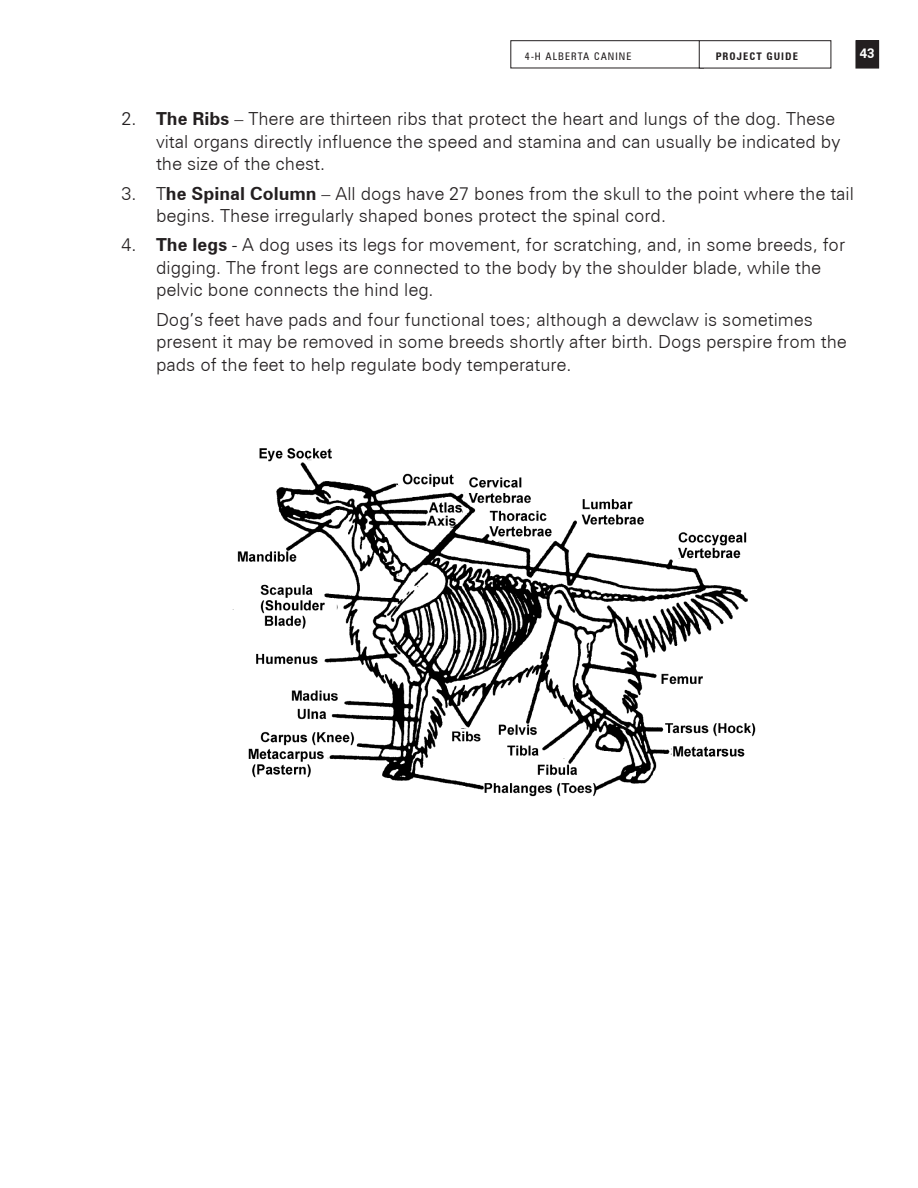
<style>
.page{position:relative;width:918px;height:1188px;background:#fff}
.page>*{position:absolute;margin:0;border:0;box-sizing:border-box;transform-origin:0 0}
.Bullet_Numbers{font:300 18px/22.5px "Zurich BT";color:#231f20}
.t1{font:700 13.5px "Zurich BT";color:#fff}
.t2{font:condensed 10.5px "Zurich BT";letter-spacing:.1em;color:#231f20}
.t3{font:700 condensed 10.5px "Zurich BT";letter-spacing:.1em;color:#231f20}
.s1{font-weight:700}
</style>
<div class="page">
<div style="left:856px;top:41px;width:23px;height:27px;background:#231f20"></div>
<div style="left:856px;top:40px;width:23px;height:28px;border:1px solid #231f20"></div>
<img style="left:232px;top:447px;width:524px;height:350px">
<p class="t2" style="left:525px;top:50px;width:108px">4-H ALBERTA CANINE</p>
<p class="t3" style="left:716px;top:49px;width:84px">PROJECT GUIDE</p>
<p class="t1" style="left:860px;top:45px;width:16px">43</p>
<p class="Bullet_Numbers" style="left:156px;top:108px;width:686px;text-indent:-34px">2. <span class="s1">The Ribs</span> – There are thirteen ribs that protect the heart and lungs of the dog. These vital organs directly influence the speed and stamina and can usually be indicated by the size of the chest.</p>
<p class="Bullet_Numbers" style="left:156px;top:182px;width:700px;text-indent:-34px">3. T<span class="s1">he Spinal Column</span> – All dogs have 27 bones from the skull to the point where the tail begins. These irregularly shaped bones protect the spinal cord.</p>
<p class="Bullet_Numbers" style="left:156px;top:234px;width:691px;text-indent:-34px">4. <span class="s1">The legs</span> - A dog uses its legs for movement, for scratching, and, in some breeds, for digging. The front legs are connected to the body by the shoulder blade, while the pelvic bone connects the hind leg.</p>
<p class="Bullet_Numbers" style="left:156px;top:308px;width:692px">Dog’s feet have pads and four functional toes; although a dewclaw is sometimes present it may be removed in some breeds shortly after birth. Dogs perspire from the pads of the feet to help regulate body temperature.</p>
</div>
